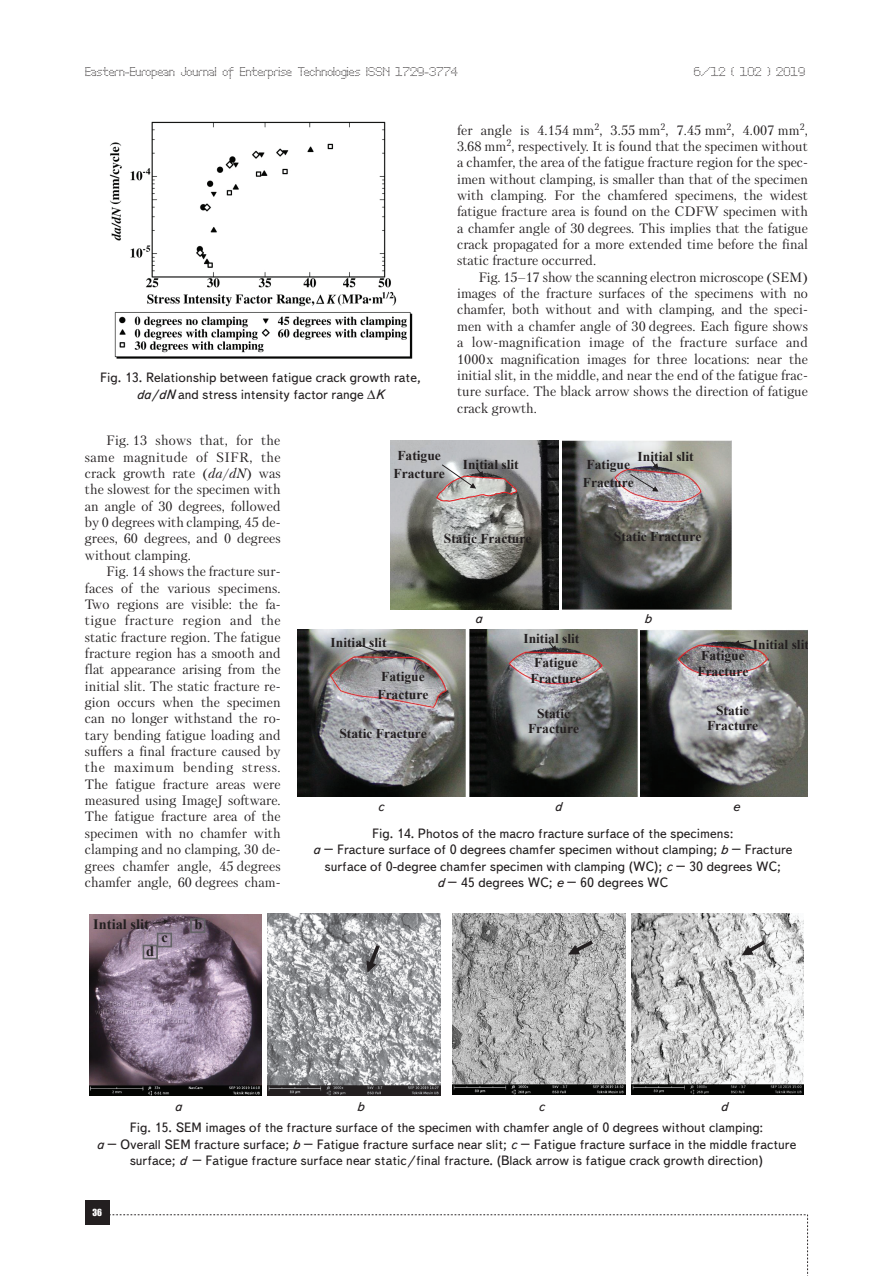
<style>
.page{position:relative;width:893px;height:1276px;background:#fff}
.page>*{position:absolute;margin:0;border:0;box-sizing:border-box;transform-origin:0 0}
.t1{font:700 14.4px "Times New Roman";color:#231f20}
.t2{font:13.5px/16.4px "Petersburg C";color:#231f20;text-align:justify}
.t3{font:13.5px/16.2px "Text Book C";color:#231f20;text-align:center}
.t4{font:700 13.5px/18px "Times New Roman";color:#231f20}
.t5{font:italic 13.5px "Text Book C";color:#231f20}
.t6{font:12px "Perfo C";letter-spacing:.015em;color:#231f20}
.t7{font:9px "Impact";color:#fff}
.s1{font-style:italic}
</style>
<div class="page">
<div style="left:85px;top:1200px;width:24px;height:24px;background:#231f20"></div>
<svg style="left:109px;top:1214px;width:699px;height:62px"></svg>
<img style="left:109px;top:121px;width:304px;height:238px">
<img style="left:391px;top:441px;width:168px;height:168px">
<img style="left:437px;top:530px;width:101px;height:13px">
<img style="left:456px;top:456px;width:70px;height:13px">
<div style="left:390px;top:447px;width:66px;height:32px;background:#bcbec2"></div>
<svg style="left:435px;top:464px;width:82px;height:38px;background:#a79d9b"></svg>
<img style="left:563px;top:440px;width:168px;height:169px">
<img style="left:607px;top:528px;width:101px;height:13px">
<img style="left:631px;top:448px;width:70px;height:13px">
<img style="left:572px;top:456px;width:73px;height:32px">
<svg style="left:630px;top:459px;width:29px;height:33px"></svg>
<img style="left:298px;top:630px;width:168px;height:166px">
<img style="left:324px;top:634px;width:70px;height:13px">
<svg style="left:357px;top:643px;width:31px;height:13px"></svg>
<img style="left:332px;top:725px;width:102px;height:12px">
<img style="left:366px;top:668px;width:74px;height:32px">
<img style="left:469px;top:630px;width:168px;height:166px">
<img style="left:519px;top:654px;width:74px;height:32px">
<img style="left:516px;top:630px;width:70px;height:13px">
<svg style="left:549px;top:641px;width:8px;height:11px"></svg>
<img style="left:516px;top:705px;width:75px;height:31px">
<img style="left:641px;top:630px;width:167px;height:166px">
<img style="left:687px;top:647px;width:72px;height:31px">
<svg style="left:733px;top:640px;width:13px;height:6px"></svg>
<img style="left:746px;top:636px;width:62px;height:13px">
<img style="left:697px;top:702px;width:71px;height:31px">
<img style="left:89px;top:914px;width:173px;height:181px">
<div style="left:190px;top:918px;width:15px;height:15px;border:2px solid #636366"></div>
<div style="left:143px;top:944px;width:15px;height:15px;border:2px solid #636366"></div>
<img style="left:154px;top:931px;width:19px;height:17px">
<img style="left:142px;top:940px;width:19px;height:18px">
<img style="left:189px;top:915px;width:19px;height:17px">
<svg style="left:153px;top:919px;width:16px;height:5px"></svg>
<img style="left:89px;top:916px;width:63px;height:17px">
<img style="left:267px;top:914px;width:173px;height:181px">
<svg style="left:366px;top:945px;width:14px;height:27px"></svg>
<img style="left:453px;top:914px;width:172px;height:180px">
<svg style="left:568px;top:940px;width:25px;height:14px"></svg>
<img style="left:631px;top:914px;width:173px;height:180px">
<svg style="left:742px;top:940px;width:23px;height:15px"></svg>
<p class="t6" style="left:85px;top:65px;width:374px">Eastern-European Journal of Enterprise Technologies ISSN 1729-3774</p>
<p class="t6" style="left:694px;top:65px;width:113px">6/12 ( 102 ) 2019</p>
<p class="t2" style="left:457px;top:122px;width:352px">fer angle is 4.154 mm<sup>2</sup>, 3.55 mm<sup>2</sup>, 7.45 mm<sup>2</sup>, 4.007 mm<sup>2</sup>, 3.68 mm<sup>2</sup>, respectively. It is found that the specimen without a chamfer, the area of the fatigue fracture region for the spec&shy;imen without clamping, is smaller than that of the specimen with clamping. For the chamfered specimens, the widest fatigue fracture area is found on the CDFW specimen with a chamfer angle of 30 degrees. This implies that the fatigue crack propagated for a more extended time before the final static fracture occurred.</p>
<p class="t2" style="left:457px;top:269px;width:352px;text-indent:21px">Fig. 15–17 show the scanning electron microscope (SEM) images of the fracture surfaces of the specimens with no chamfer, both without and with clamping, and the speci&shy;men with a chamfer angle of 30 degrees. Each figure shows a low-magnification image of the fracture surface and 1000x magnification images for three locations: near the initial slit, in the middle, and near the end of the fatigue frac&shy;ture surface. The black arrow shows the direction of fatigue crack growth.</p>
<p class="t3" style="left:100px;top:370px;width:322px">Fig. 13. Relationship between fatigue crack growth rate, <span class="s1">da</span>/<span class="s1">dN</span> and stress intensity factor range <span class="s1">K</span></p>
<p class="t2" style="left:85px;top:432px;width:197px;text-align:left;text-indent:21px">Fig. 13 shows that, for the same magnitude of SIFR, the crack growth rate (<span class="s1">da</span>/<span class="s1">dN</span>) was the slowest for the specimen with an angle of 30 degrees, followed by 0 degrees with clamping, 45 de&shy;grees, 60 degrees, and 0 degrees without clamping.</p>
<p class="t2" style="left:85px;top:563px;width:197px;text-indent:21px">Fig. 14 shows the fracture sur&shy;faces of the various specimens.<br>Two regions are visible: the fa&shy;tigue fracture region and the static fracture region. The fatigue fracture region has a smooth and flat appearance arising from the initial slit. The static fracture re&shy;gion occurs when the specimen can no longer withstand the ro&shy;tary bending fatigue loading and suffers a final fracture caused by the maximum bending stress.<br>The fatigue fracture areas were measured using ImageJ software.<br>The fatigue fracture area of the specimen with no chamfer with clamping and no clamping, 30 de&shy;grees chamfer angle, 45 degrees chamfer angle, 60 degrees cham-</p>
<p class="t4" style="left:394px;top:446px;width:53px">Fatigue<br>Fracture</p>
<p class="t4" style="left:638px;top:447px;width:58px">Initial slit</p>
<p class="t4" style="left:463px;top:455px;width:58px">Initial slit</p>
<p class="t4" style="left:583px;top:455px;width:53px">Fatigue<br>Fracture</p>
<p class="t4" style="left:614px;top:527px;width:89px">Static Fracture</p>
<p class="t4" style="left:444px;top:529px;width:89px">Static Fracture</p>
<p class="t5" style="left:475px;top:610px;width:9px">a</p>
<p class="t5" style="left:644px;top:610px;width:9px">b</p>
<p class="t4" style="left:523px;top:629px;width:58px">Initial slit</p>
<p class="t4" style="left:331px;top:633px;width:58px">Initial slit</p>
<p class="t4" style="left:753px;top:635px;width:58px">Initial slit</p>
<p class="t4" style="left:697px;top:647px;width:53px;line-height:15.6px">Fatigue<br>Fracture</p>
<p class="t4" style="left:530px;top:654px;width:53px;line-height:15.9px">Fatigue<br>Fracture</p>
<p class="t4" style="left:377px;top:667px;width:53px">Fatigue<br>Fracture</p>
<p class="t4" style="left:707px;top:702px;width:53px;line-height:15.6px;text-align:center">Static<br>Fracture</p>
<p class="t4" style="left:528px;top:704px;width:53px;line-height:15.9px;text-align:center">Static<br>Fracture</p>
<p class="t1" style="left:558px;top:707px;width:9px">b</p>
<p class="t1" style="left:525px;top:720px;width:8px">c</p>
<p class="t4" style="left:339px;top:723px;width:89px">Static Fracture</p>
<p class="t5" style="left:377px;top:799px;width:8px">c</p>
<p class="t5" style="left:554px;top:799px;width:9px">d</p>
<p class="t5" style="left:732px;top:799px;width:9px">e</p>
<p class="t3" style="left:313px;top:825px;width:481px">Fig. 14. Photos of the macro fracture surface of the specimens:<br><span class="s1">a</span> – Fracture surface of 0 degrees chamfer specimen without clamping; <span class="s1">b</span> – Fracture surface of 0-degree chamfer specimen with clamping (WC); <span class="s1">c</span> – 30 degrees WC;<br><span class="s1">d</span> – 45 degrees WC; <span class="s1">e</span> – 60 degrees WC</p>
<p class="t1" style="left:93px;top:914px;width:57px">Intial slit</p>
<p class="t1" style="left:195px;top:914px;width:9px">b</p>
<p class="t1" style="left:146px;top:941px;width:9px">d</p>
<p class="t1" style="left:161px;top:927px;width:8px">c</p>
<p class="t5" style="left:174px;top:1098px;width:9px">a</p>
<p class="t5" style="left:357px;top:1098px;width:9px">b</p>
<p class="t5" style="left:538px;top:1098px;width:8px">c</p>
<p class="t5" style="left:720px;top:1098px;width:9px">d</p>
<p class="t3" style="left:96px;top:1120px;width:701px">Fig. 15. SEM images of the fracture surface of the specimen with chamfer angle of 0 degrees without clamping:<br><span class="s1">a</span> – Overall SEM fracture surface; <span class="s1">b</span> – Fatigue fracture surface near slit; <span class="s1">c</span> – Fatigue fracture surface in the middle fracture surface; <span class="s1">d –</span> Fatigue fracture surface near static/final fracture. (Black arrow is fatigue crack growth direction)</p>
<p class="t7" style="left:92px;top:1205px;width:11px">36</p>
</div>
